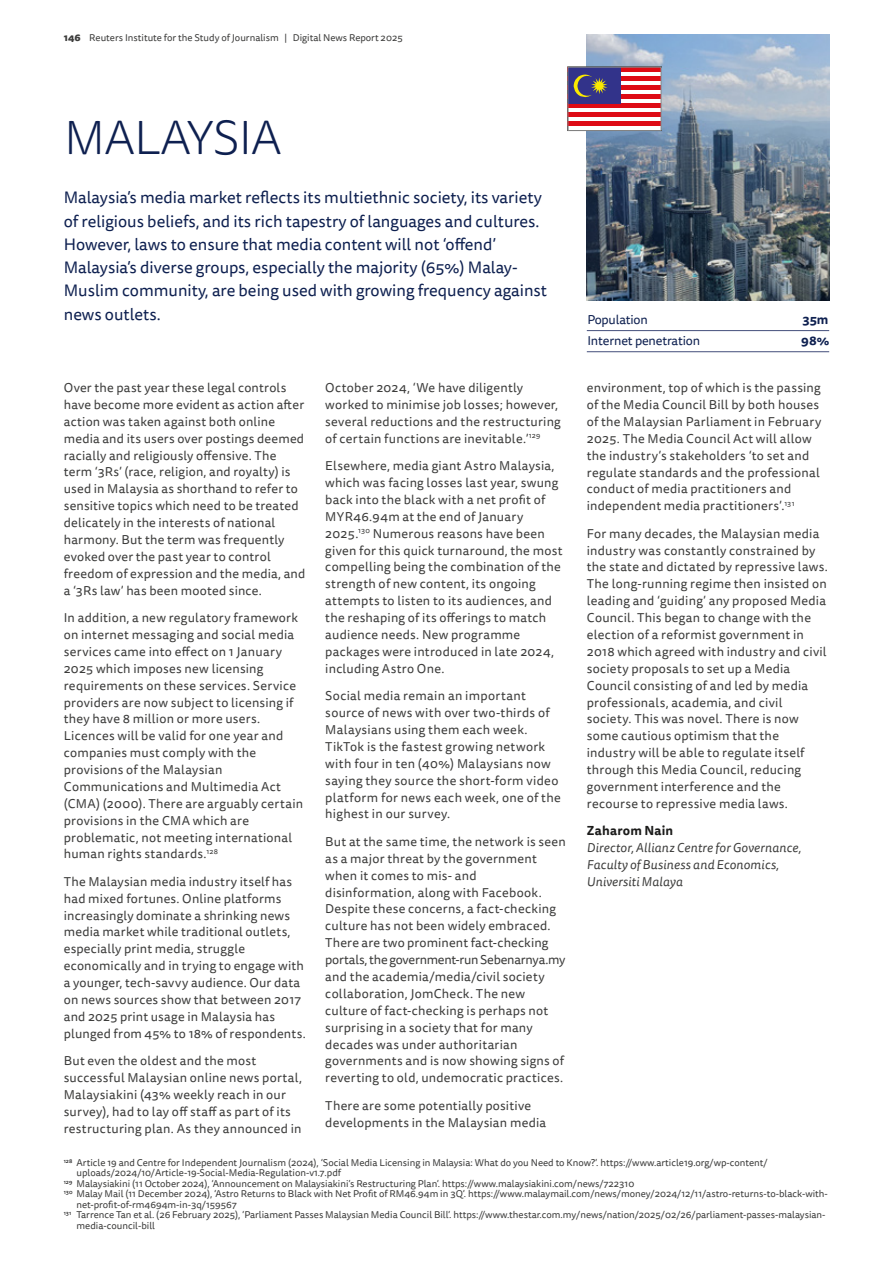
<style>
.page{position:relative;width:893px;height:1263px;background:#fff}
.page>*{position:absolute;margin:0;border:0;box-sizing:border-box;transform-origin:0 0}
.t1{font:300 48px "Tisa Sans Pro";letter-spacing:-.015em;color:#0e2050}
.t2{font:16.5px/23.2px "Tisa Sans Pro";color:#0e2050}
.t3{font:12.75px/17px "Tisa Sans Pro";letter-spacing:.02em;color:#3c3c3b}
.t4{font:italic 12.75px/17px "Tisa Sans Pro";letter-spacing:.015em;color:#3c3c3b}
.t5{font:12.75px "Tisa Sans Pro";letter-spacing:-.01em;color:#0e2050}
.t6{font:700 12.75px "Tisa Sans Pro";letter-spacing:.015em;color:#1b1b1a}
.t7{font:700 12.75px "Tisa Sans Pro";color:#0e2050}
.t8{font:9.75px "Tisa Sans Pro";color:#3c3c3b}
.s1{font-weight:800}
</style>
<div class="page">
<hr style="left:587px;top:330px;width:242px;height:1px;background:#434e7b">
<hr style="left:587px;top:351px;width:242px;height:1px;background:#434e7b">
<img style="left:587px;top:34px;width:242px;height:267px">
<svg style="left:570px;top:69px;width:89px;height:60px"></svg>
<div style="left:568px;top:67px;width:93px;height:64px;border:1px solid #878787"></div>
<p class="t8" style="left:64px;top:31px;width:340px"><span class="s1">146</span> Reuters Institute for the Study of Journalism | Digital News Report 2025</p>
<h1 class="t1" style="left:64px;top:107px;width:219px">MALAYSIA</h1>
<p class="t2" style="left:64px;top:186px;width:485px">Malaysia’s media market reflects its multiethnic society, its variety of religious beliefs, and its rich tapestry of languages and cultures.<br>However, laws to ensure that media content will not ‘offend’ Malaysia’s diverse groups, especially the majority (65%) Malay-Muslim community, are being used with growing frequency against news outlets.</p>
<p class="t3" style="left:64px;top:379px;width:243px">Over the past year these legal controls have become more evident as action after action was taken against both online media and its users over postings deemed racially and religiously offensive. The term ‘3Rs’ (race, religion, and royalty) is used in Malaysia as shorthand to refer to sensitive topics which need to be treated delicately in the interests of national harmony. But the term was frequently evoked over the past year to control freedom of expression and the media, and a ‘3Rs law’ has been mooted since.</p>
<p class="t3" style="left:64px;top:609px;width:241px">In addition, a new regulatory framework on internet messaging and social media services came into effect on 1 January 2025 which imposes new licensing requirements on these services. Service providers are now subject to licensing if they have 8 million or more users.<br>Licences will be valid for one year and companies must comply with the provisions of the Malaysian Communications and Multimedia Act (CMA) (2000). There are arguably certain provisions in the CMA which are problematic, not meeting international human rights standards.<sup>128</sup></p>
<p class="t3" style="left:64px;top:873px;width:243px">The Malaysian media industry itself has had mixed fortunes. Online platforms increasingly dominate a shrinking news media market while traditional outlets, especially print media, struggle economically and in trying to engage with a younger, tech-savvy audience. Our data on news sources show that between 2017 and 2025 print usage in Malaysia has plunged from 45% to 18% of respondents.</p>
<p class="t3" style="left:64px;top:1053px;width:240px">But even the oldest and the most successful Malaysian online news portal, Malaysiakini (43% weekly reach in our survey), had to lay off staff as part of its restructuring plan. As they announced in</p>
<p class="t3" style="left:325px;top:379px;width:237px">October 2024, ‘We have diligently worked to minimise job losses; however, several reductions and the restructuring of certain functions are inevitable.’<sup>129</sup></p>
<p class="t3" style="left:325px;top:458px;width:239px">Elsewhere, media giant Astro Malaysia, which was facing losses last year, swung back into the black with a net profit of MYR46.94m at the end of January 2025.<sup>130</sup> Numerous reasons have been given for this quick turnaround, the most compelling being the combination of the strength of new content, its ongoing attempts to listen to its audiences, and the reshaping of its offerings to match audience needs. New programme packages were introduced in late 2024, including Astro One.</p>
<p class="t3" style="left:325px;top:688px;width:237px">Social media remain an important source of news with over two-thirds of Malaysians using them each week.<br>TikTok is the fastest growing network with four in ten (40%) Malaysians now saying they source the short-form video platform for news each week, one of the highest in our survey.</p>
<p class="t3" style="left:325px;top:833px;width:242px">But at the same time, the network is seen as a major threat by the government when it comes to mis- and disinformation, along with Facebook.<br>Despite these concerns, a fact-checking culture has not been widely embraced.<br>There are two prominent fact-checking portals, the government-run Sebenarnya.my and the academia/media/civil society collaboration, JomCheck. The new culture of fact-checking is perhaps not surprising in a society that for many decades was under authoritarian governments and is now showing signs of reverting to old, undemocratic practices.</p>
<p class="t3" style="left:325px;top:1097px;width:222px">There are some potentially positive developments in the Malaysian media</p>
<p class="t5" style="left:587px;top:311px;width:62px">Population</p>
<p class="t7" style="left:802px;top:310px;width:27px">35m</p>
<p class="t5" style="left:587px;top:332px;width:114px">Internet penetration</p>
<p class="t7" style="left:801px;top:331px;width:29px">98%</p>
<p class="t3" style="left:587px;top:380px;width:236px">environment, top of which is the passing of the Media Council Bill by both houses of the Malaysian Parliament in February 2025. The Media Council Act will allow the industry’s stakeholders ‘to set and regulate standards and the professional conduct of media practitioners and independent media practitioners’.<sup>131</sup></p>
<p class="t3" style="left:587px;top:525px;width:243px">For many decades, the Malaysian media industry was constantly constrained by the state and dictated by repressive laws.<br>The long-running regime then insisted on leading and ‘guiding’ any proposed Media Council. This began to change with the election of a reformist government in 2018 which agreed with industry and civil society proposals to set up a Media Council consisting of and led by media professionals, academia, and civil society. This was novel. There is now some cautious optimism that the industry will be able to regulate itself through this Media Council, reducing government interference and the recourse to repressive media laws.</p>
<p class="t6" style="left:587px;top:821px;width:88px">Zaharom Nain</p>
<p class="t4" style="left:587px;top:839px;width:216px">Director, Allianz Centre for Governance,<br>Faculty of Business and Economics,<br>Universiti Malaya</p>
<p class="t8" style="left:64px;top:1156px;width:705px"><sup>128</sup> Article 19 and Centre for Independent Journalism (2024), ‘Social Media Licensing in Malaysia: What do you Need to Know?’. https://www.article19.org/wp-content/</p>
<p class="t8" style="left:77px;top:1166px;width:266px">uploads/2024/10/Article-19-Social-Media-Regulation-v1.7.pdf</p>
<p class="t8" style="left:64px;top:1177px;width:572px"><sup>129</sup> Malaysiakini (11 October 2024), ‘Announcement on Malaysiakini’s Restructuring Plan’. https://www.malaysiakini.com/news/722310</p>
<p class="t8" style="left:64px;top:1187px;width:766px"><sup>130</sup> Malay Mail (11 December 2024), ‘Astro Returns to Black with Net Profit of RM46.94m in 3Q’. https://www.malaymail.com/news/money/2024/12/11/astro-returns-to-black-with-</p>
<p class="t8" style="left:77px;top:1198px;width:162px">net-profit-of-rm4694m-in-3q/159567</p>
<p class="t8" style="left:64px;top:1208px;width:763px"><sup>131</sup> Tarrence Tan et al. (26 February 2025), ‘Parliament Passes Malaysian Media Council Bill’. https://www.thestar.com.my/news/nation/2025/02/26/parliament-passes-malaysian-</p>
<p class="t8" style="left:77px;top:1219px;width:80px">media-council-bill</p>
</div>
